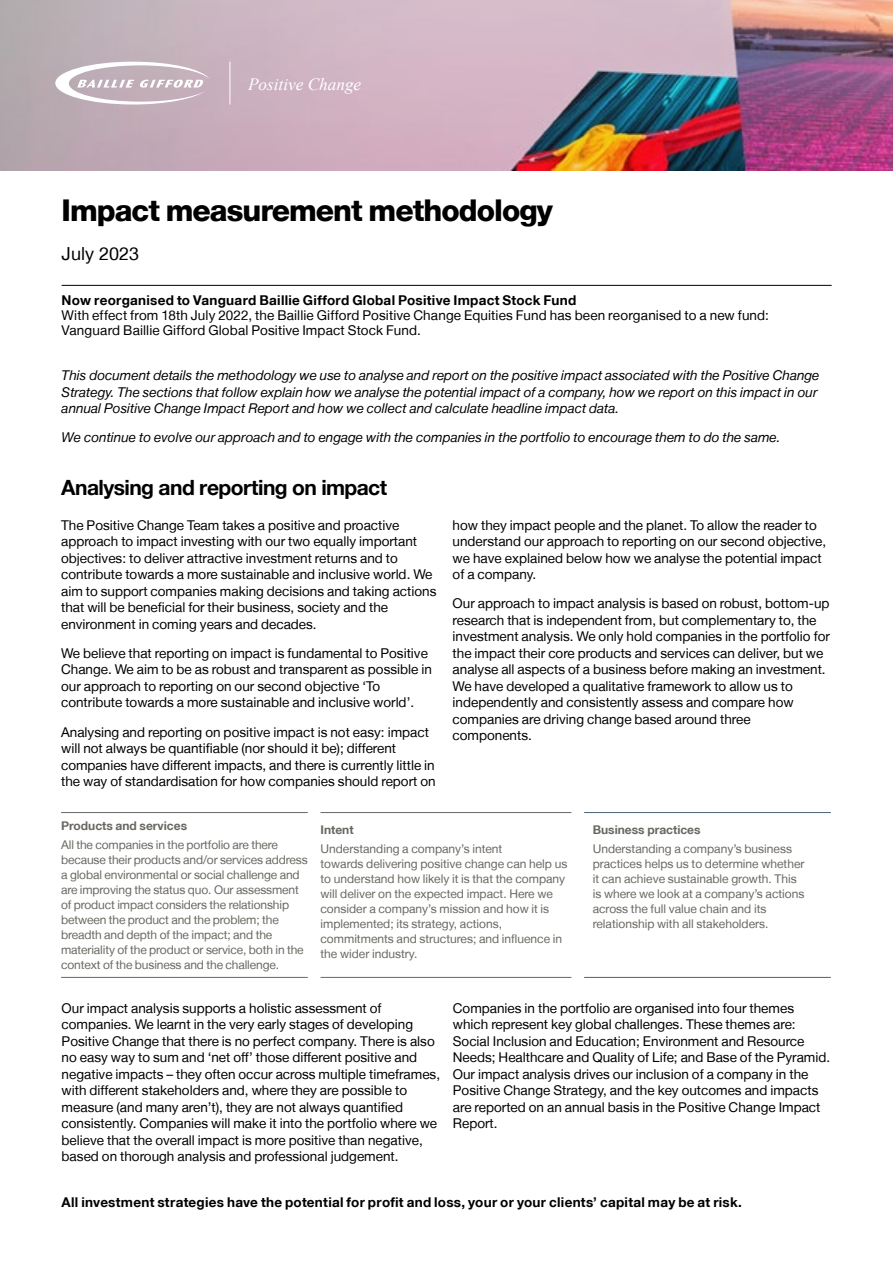
<style>
.page{position:relative;width:893px;height:1263px;background:#fff}
.page>*{position:absolute;margin:0;border:0;box-sizing:border-box;transform-origin:0 0}
.t1{font:800 30px "Helvetica Neue LT";letter-spacing:-.03em;color:#000}
.t2{font:700 21px "Helvetica Neue";letter-spacing:-.025em;color:#000}
.t3{font:18px "Helvetica Neue LT";color:#000}
.t4{font:italic 17.25px "Times New Roman";color:#fff}
.t5{font:13.5px/16.5px "Helvetica Neue LT";color:#000}
.t6{font:italic 13.5px/16.5px "Helvetica Neue LT";color:#000}
.t7{font:700 13.5px "Helvetica Neue LT";letter-spacing:.02em;color:#000}
.t8{font:12px/15px "Helvetica Neue LT";color:#6a6761}
.t9{font:700 12px "Helvetica Neue LT";color:#6a6761}
</style>
<div class="page">
<hr style="left:584px;top:812px;width:247px;height:1px;background:#4d6172">
<hr style="left:584px;top:977px;width:247px;height:1px;background:#4d6172">
<hr style="left:61px;top:812px;width:247px;height:1px;background:#6a6761">
<hr style="left:320px;top:812px;width:251px;height:1px;background:#6a6761">
<hr style="left:61px;top:977px;width:247px;height:1px;background:#6a6761">
<hr style="left:320px;top:977px;width:251px;height:1px;background:#6a6761">
<hr style="left:62px;top:285px;width:770px;height:1px;background:#000">
<img style="left:0;top:0;width:893px;height:170px">
<svg style="left:55px;top:62px;width:154px;height:42px"></svg>
<hr style="left:230px;top:62px;width:1px;height:42px;background:#fff">
<p class="t4" style="left:248px;top:72px;width:115px">Positive Change</p>
<h1 class="t1" style="left:62px;top:193px;width:493px">Impact measurement methodology</h1>
<h3 class="t3" style="left:62px;top:242px;width:79px">July 2023</h3>
<p class="t7" style="left:62px;top:292px;width:516px">Now reorganised to Vanguard Baillie Gifford Global Positive Impact Stock Fund</p>
<p class="t5" style="left:62px;top:308px;width:709px;line-height:15px">With effect from 18th July 2022, the Baillie Gifford Positive Change Equities Fund has been reorganised to a new fund:<br>Vanguard Baillie Gifford Global Positive Impact Stock Fund.</p>
<p class="t6" style="left:62px;top:367px;width:759px">This document details the methodology we use to analyse and report on the positive impact associated with the Positive Change<br>Strategy. The sections that follow explain how we analyse the potential impact of a company, how we report on this impact in our annual Positive Change Impact Report and how we collect and calculate headline impact data.</p>
<p class="t6" style="left:62px;top:429px;width:720px">We continue to evolve our approach and to engage with the companies in the portfolio to encourage them to do the same.</p>
<h2 class="t2" style="left:61px;top:470px;width:328px">Analysing and reporting on impact</h2>
<p class="t5" style="left:61px;top:516px;width:377px">The Positive Change Team takes a positive and proactive approach to impact investing with our two equally important objectives: to deliver attractive investment returns and to contribute towards a more sustainable and inclusive world. We aim to support companies making decisions and taking actions that will be beneficial for their business, society and the environment in coming years and decades.</p>
<p class="t5" style="left:61px;top:645px;width:372px">We believe that reporting on impact is fundamental to Positive Change. We aim to be as robust and transparent as possible in our approach to reporting on our second objective ‘To contribute towards a more sustainable and inclusive world’.</p>
<p class="t5" style="left:61px;top:723px;width:376px">Analysing and reporting on positive impact is not easy: impact will not always be quantifiable (nor should it be); different companies have different impacts, and there is currently little in the way of standardisation for how companies should report on</p>
<p class="t5" style="left:453px;top:516px;width:375px">how they impact people and the planet. To allow the reader to understand our approach to reporting on our second objective, we have explained below how we analyse the potential impact of a company.</p>
<p class="t5" style="left:453px;top:595px;width:379px">Our approach to impact analysis is based on robust, bottom-up research that is independent from, but complementary to, the investment analysis. We only hold companies in the portfolio for the impact their core products and services can deliver, but we analyse all aspects of a business before making an investment.<br>We have developed a qualitative framework to allow us to independently and consistently assess and compare how companies are driving change based around three components.</p>
<p class="t9" style="left:61px;top:818px;width:128px">Products and services</p>
<p class="t8" style="left:61px;top:837px;width:248px">All the companies in the portfolio are there because their products and/or services address a global environmental or social challenge and are improving the status quo. Our assessment of product impact considers the relationship between the product and the problem; the breadth and depth of the impact; and the materiality of the product or service, both in the context of the business and the challenge.</p>
<p class="t9" style="left:320px;top:822px;width:35px">Intent</p>
<p class="t8" style="left:320px;top:841px;width:248px">Understanding a company’s intent<br>towards delivering positive change can help us to understand how likely it is that the company will deliver on the expected impact. Here we consider a company’s mission and how it is implemented; its strategy, actions, commitments and structures; and influence in the wider industry.</p>
<p class="t9" style="left:593px;top:822px;width:109px">Business practices</p>
<p class="t8" style="left:593px;top:841px;width:213px">Understanding a company’s business practices helps us to determine whether it can achieve sustainable growth. This is where we look at a company’s actions across the full value chain and its relationship with all stakeholders.</p>
<p class="t5" style="left:62px;top:999px;width:380px">Our impact analysis supports a holistic assessment of companies. We learnt in the very early stages of developing Positive Change that there is no perfect company. There is also no easy way to sum and ‘net off’ those different positive and negative impacts – they often occur across multiple timeframes, with different stakeholders and, where they are possible to measure (and many aren’t), they are not always quantified consistently. Companies will make it into the portfolio where we believe that the overall impact is more positive than negative, based on thorough analysis and professional judgement.</p>
<p class="t5" style="left:453px;top:999px;width:379px">Companies in the portfolio are organised into four themes which represent key global challenges. These themes are:<br>Social Inclusion and Education; Environment and Resource Needs; Healthcare and Quality of Life; and Base of the Pyramid.<br>Our impact analysis drives our inclusion of a company in the Positive Change Strategy, and the key outcomes and impacts are reported on an annual basis in the Positive Change Impact Report.</p>
<p class="t7" style="left:62px;top:1193px;width:682px">All investment strategies have the potential for profit and loss, your or your clients’ capital may be at risk.</p>
</div>
